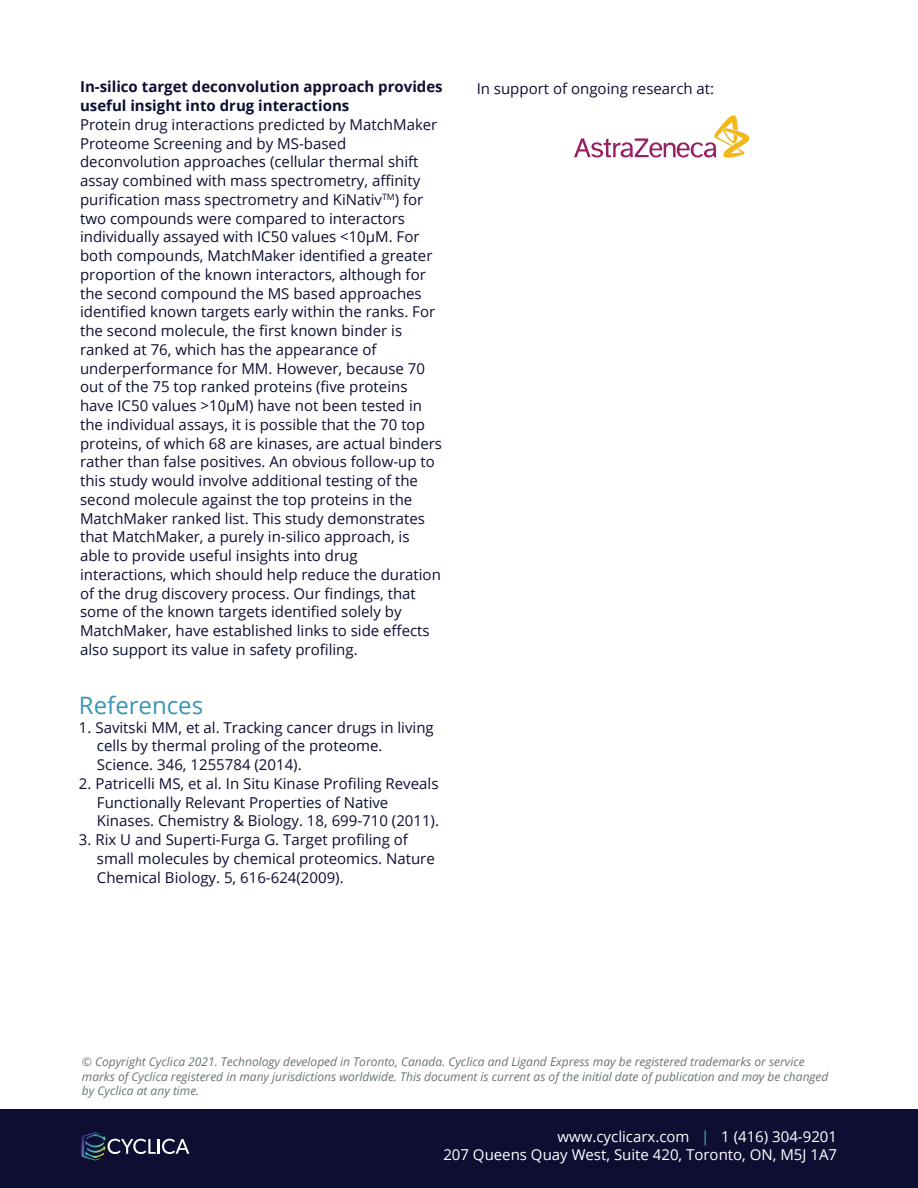
<style>
.page{position:relative;width:918px;height:1188px;background:#fff}
.page>*{position:absolute;margin:0;border:0;box-sizing:border-box;transform-origin:0 0}
.t1{font:24px "Open Sans";color:#3a95b5}
.t2{font:15px/18.8px "Open Sans";color:#0d0e32}
.t3{font:700 15px/18.8px "Open Sans";color:#0d0e32}
.t4{font:15px/18px "Open Sans";color:#fff;text-align:right}
.t5{font:italic 12px/14.4px "Open Sans";color:#667575}
.s1{color:#42bfad}
</style>
<div class="page">
<div style="left:0;top:1110px;width:918px;height:78px;background:#0d0e32"></div>
<svg style="left:81px;top:1132px;width:108px;height:28px"></svg>
<svg style="left:574px;top:115px;width:175px;height:43px"></svg>
<p class="t3" style="left:80px;top:77px;width:364px">In-silico target deconvolution approach provides useful insight into drug interactions</p>
<p class="t2" style="left:80px;top:115px;width:364px">Protein drug interactions predicted by MatchMaker Proteome Screening and by MS-based deconvolution approaches (cellular thermal shift assay combined with mass spectrometry, affinity purification mass spectrometry and KiNativ<sup>TM</sup>) for two compounds were compared to interactors individually assayed with IC50 values &lt;10μM. For both compounds, MatchMaker identified a greater proportion of the known interactors, although for the second compound the MS based approaches identified known targets early within the ranks. For the second molecule, the first known binder is ranked at 76, which has the appearance of underperformance for MM. However, because 70 out of the 75 top ranked proteins (five proteins have IC50 values &gt;10μM) have not been tested in the individual assays, it is possible that the 70 top proteins, of which 68 are kinases, are actual binders rather than false positives. An obvious follow-up to this study would involve additional testing of the second molecule against the top proteins in the MatchMaker ranked list. This study demonstrates that MatchMaker, a purely in-silico approach, is able to provide useful insights into drug interactions, which should help reduce the duration of the drug discovery process. Our findings, that some of the known targets identified solely by MatchMaker, have established links to side effects also support its value in safety profiling.</p>
<h1 class="t1" style="left:79px;top:689px;width:126px">References</h1>
<p class="t2" style="left:97px;top:717px;width:338px;text-indent:-18px">1. Savitski MM, et al. Tracking cancer drugs in living cells by thermal proling of the proteome.<br>Science. 346, 1255784 (2014).</p>
<p class="t2" style="left:97px;top:774px;width:344px;text-indent:-18px">2. Patricelli MS, et al. In Situ Kinase Profiling Reveals<br>Functionally Relevant Properties of Native<br>Kinases. Chemistry &amp; Biology. 18, 699-710 (2011).</p>
<p class="t2" style="left:97px;top:830px;width:339px;text-indent:-18px">3. Rix U and Superti-Furga G. Target profiling of small molecules by chemical proteomics. Nature<br>Chemical Biology. 5, 616-624(2009).</p>
<p class="t2" style="left:477px;top:79px;width:239px">In support of ongoing research at:</p>
<p class="t5" style="left:82px;top:1054px;width:748px">© Copyright Cyclica 2021. Technology developed in Toronto, Canada. Cyclica and Ligand Express may be registered trademarks or service marks of Cyclica registered in many jurisdictions worldwide. This document is current as of the initial date of publication and may be changed by Cyclica at any time.</p>
<p class="t4" style="left:443px;top:1127px;width:395px">www.cyclicarx.com <span class="s1">|</span> 1 (416) 304-9201<br>207 Queens Quay West, Suite 420, Toronto, ON, M5J 1A7</p>
</div>
